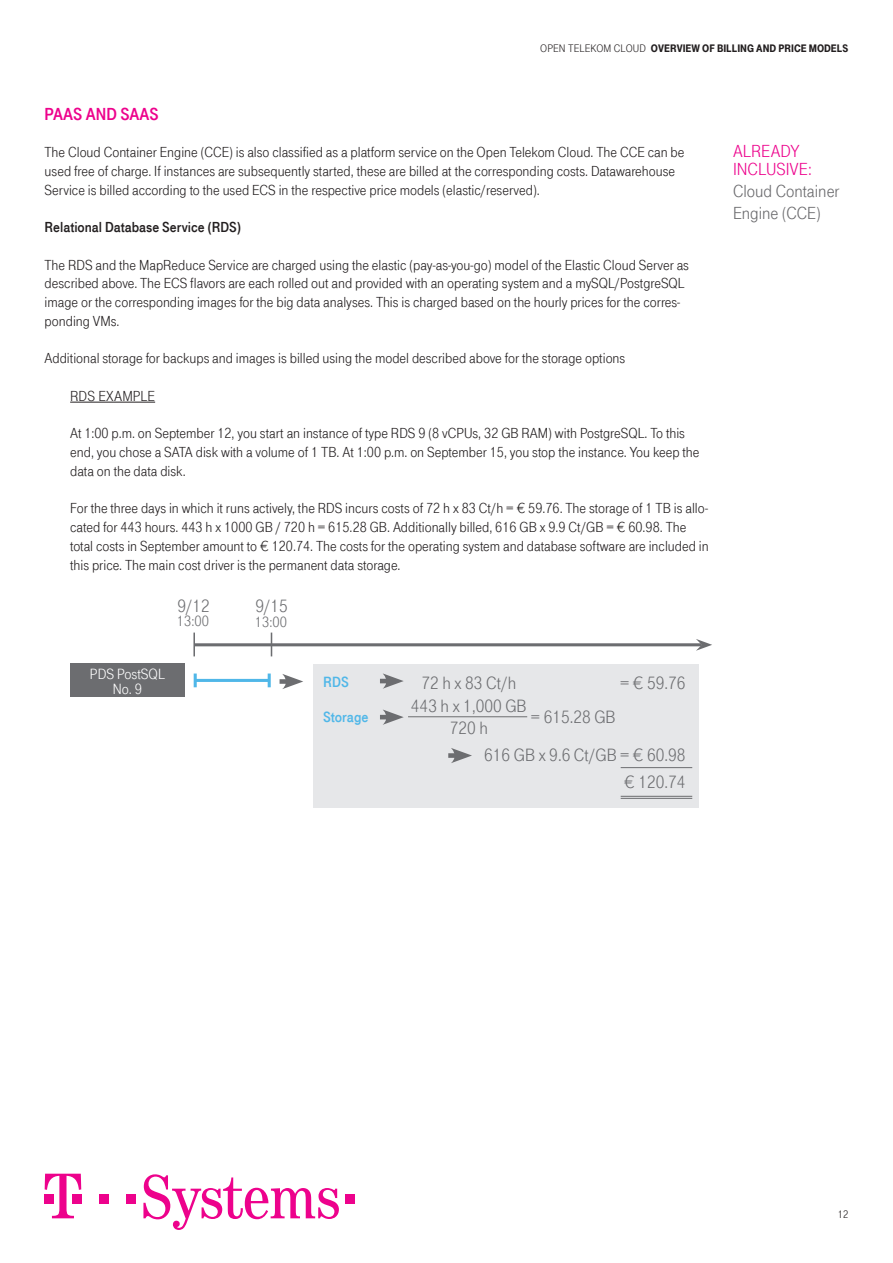
<style>
.page{position:relative;width:893px;height:1263px;background:#fff}
.page>*{position:absolute;margin:0;border:0;box-sizing:border-box;transform-origin:0 0}
.t1{font:18.3px/22px "Tele Grotesk Norm";color:#6c6d70;text-align:center}
.t2{font:18px/21.6px "Tele Grotesk Norm";color:#69696c}
.t3{font:18px/18px "Tele Grotesk Headline";color:#ed028c}
._07_Inset_Headline_U{font:18px "Tele Grotesk Fett";color:#ed028c}
.t4{font:15.3px/15.3px "Tele Grotesk Norm";color:#fff;text-align:center}
.t5{font:15.3px "Tele Grotesk Norm";color:#6c6d70}
.t6{font:15.3px "Tele Grotesk Fett";color:#50b7e8}
.Bildunterschrift{font:15px/18.8px "Tele Grotesk Norm";color:#231f20}
.Bildunterschrift-2{font:15px "Tele Grotesk Fett";color:#231f20}
.Bildunterschrift-3{font:15px "Tele Grotesk Headline";color:#231f20}
.t7{font:900 11.25px "Tele Grotesk Headline";color:#231f20}
.t8{font:11.25px "Tele Grotesk Norm";color:#231f20}
.s1{font-weight:400}
</style>
<div class="page">
<div style="left:99px;top:1194px;width:9px;height:9px;background:#ed028c"></div>
<div style="left:126px;top:1194px;width:9px;height:9px;background:#ed028c"></div>
<svg style="left:45px;top:1174px;width:36px;height:44px"></svg>
<svg style="left:143px;top:1174px;width:196px;height:56px"></svg>
<div style="left:346px;top:1194px;width:9px;height:9px;background:#ed028c"></div>
<hr style="left:70px;top:402px;width:85px;height:1px;background:#231f20">
<hr style="left:194px;top:643px;width:508px;height:3px;background:#6c6d70">
<svg style="left:696px;top:639px;width:16px;height:12px"></svg>
<hr style="left:193px;top:633px;width:2px;height:23px;background:#6c6d70">
<svg style="left:271px;top:633px;width:1px;height:23px"></svg>
<hr style="left:195px;top:679px;width:74px;height:3px;background:#50b7e8">
<hr style="left:194px;top:673px;width:3px;height:14px;background:#50b7e8">
<hr style="left:268px;top:673px;width:3px;height:14px;background:#50b7e8">
<div style="left:313px;top:664px;width:385px;height:143px;background:#e6e7e9"></div>
<div style="left:448px;top:753px;width:11px;height:5px;background:#6c6d70"></div>
<svg style="left:451px;top:748px;width:21px;height:15px"></svg>
<div style="left:280px;top:679px;width:11px;height:5px;background:#6c6d70"></div>
<svg style="left:282px;top:674px;width:21px;height:15px"></svg>
<hr style="left:380px;top:679px;width:11px;height:4px;background:#6c6d70">
<svg style="left:383px;top:673px;width:21px;height:16px"></svg>
<hr style="left:380px;top:715px;width:11px;height:4px;background:#6c6d70">
<svg style="left:383px;top:709px;width:21px;height:16px"></svg>
<hr style="left:408px;top:716px;width:119px;height:1px;background:#6c6d70">
<hr style="left:621px;top:796px;width:71px;height:1px;background:#6c6d70">
<hr style="left:621px;top:798px;width:71px;height:1px;background:#6c6d70">
<hr style="left:621px;top:767px;width:71px;height:1px;background:#6c6d70">
<div style="left:70px;top:663px;width:115px;height:34px;background:#6c6d70"></div>
<p class="t7" style="left:540px;top:42px;width:309px"><span class="s1">OPEN TELEKOM CLOUD</span> OVERVIEW OF BILLING AND PRICE MODELS</p>
<p class="_07_Inset_Headline_U" style="left:45px;top:104px;width:115px">PAAS AND SAAS</p>
<p class="Bildunterschrift" style="left:45px;top:143px;width:641px">The Cloud Container Engine (CCE) is also classified as a platform service on the Open Telekom Cloud. The CCE can be used free of charge. If instances are subsequently started, these are billed at the corresponding costs. Datawarehouse<br>Service is billed according to the used ECS in the respective price models (elastic/reserved).</p>
<p class="Bildunterschrift-2" style="left:45px;top:219px;width:198px">Relational Database Service (RDS)</p>
<p class="Bildunterschrift" style="left:45px;top:256px;width:646px">The RDS and the MapReduce Service are charged using the elastic (pay-as-you-go) model of the Elastic Cloud Server as described above. The ECS flavors are each rolled out and provided with an operating system and a mySQL/PostgreSQL image or the corresponding images for the big data analyses. This is charged based on the hourly prices for the corres&shy;ponding VMs.</p>
<p class="Bildunterschrift" style="left:45px;top:349px;width:582px">Additional storage for backups and images is billed using the model described above for the storage options</p>
<p class="Bildunterschrift-3" style="left:70px;top:388px;width:9px">RDS</p>
<p class="Bildunterschrift-3" style="left:98px;top:388px;width:25px">EXAMPLE</p>
<p class="Bildunterschrift" style="left:70px;top:424px;width:631px">At 1:00 p.m. on September 12, you start an instance of type RDS 9 (8 vCPUs, 32 GB RAM) with PostgreSQL. To this end, you chose a SATA disk with a volume of 1 TB. At 1:00 p.m. on September 15, you stop the instance. You keep the data on the data disk.</p>
<p class="Bildunterschrift" style="left:70px;top:499px;width:640px">For the three days in which it runs actively, the RDS incurs costs of 72 h x 83 Ct/h = € 59.76. The storage of 1 TB is allo&shy;cated for 443 hours. 443 h x 1000 GB / 720 h = 615.28 GB. Additionally billed, 616 GB x 9.9 Ct/GB = € 60.98. The total costs in September amount to € 120.74. The costs for the operating system and database software are included in this price. The main cost driver is the permanent data storage.</p>
<p class="t1" style="left:178px;top:596px;width:34px">9/12</p>
<p class="t1" style="left:256px;top:596px;width:34px">9/15</p>
<p class="t5" style="left:177px;top:613px;width:34px">13:00</p>
<p class="t5" style="left:255px;top:614px;width:34px">13:00</p>
<p class="t4" style="left:90px;top:666px;width:77px">PDS PostSQL<br>No. 9</p>
<p class="t6" style="left:323px;top:674px;width:27px">RDS</p>
<p class="t6" style="left:323px;top:709px;width:47px">Storage</p>
<p class="t1" style="left:421px;top:672px;width:96px">72 h x 83 Ct/h</p>
<p class="t1" style="left:620px;top:672px;width:67px">= € 59.76</p>
<p class="t1" style="left:411px;top:695px;width:117px">443 h x 1,000 GB<br>720 h</p>
<p class="t1" style="left:531px;top:706px;width:86px">= 615.28 GB</p>
<p class="t1" style="left:484px;top:741px;width:203px;line-height:27.3px;text-align:right">616 GB x 9.6 Ct/GB = € 60.98 € 120.74</p>
<p class="t3" style="left:733px;top:143px;width:81px">ALREADY<br>INCLUSIVE:</p>
<p class="t2" style="left:733px;top:181px;width:108px">Cloud Container<br>Engine (CCE)</p>
<p class="t8" style="left:838px;top:1208px;width:12px">12</p>
</div>
